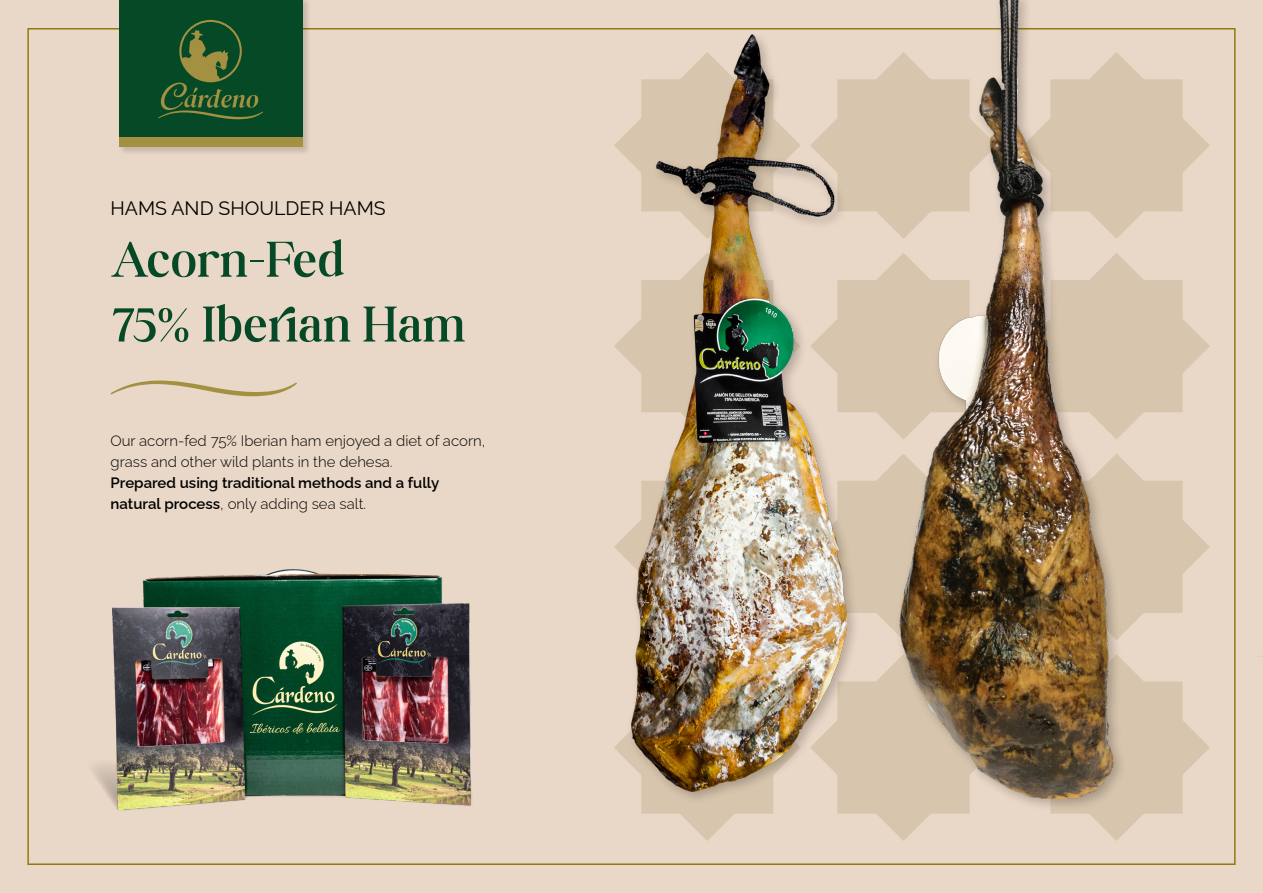
<style>
.page{position:relative;width:1263px;height:893px;background:#e9d7c7}
.page>*{position:absolute;margin:0;border:0;box-sizing:border-box;transform-origin:0 0}
.t1{font:300 54px/64.8px "Boston Angel";color:#054927}
.t2{font:19.5px "Raleway";color:#000}
.t3{font:300 15px/21px "Raleway";color:#000}
.t4{font:600 15px/21px "Raleway";color:#000}
.s1{font-weight:300}
</style>
<div class="page">
<svg style="left:110px;top:380px;width:187px;height:16px"></svg>
<svg style="left:94px;top:756px;width:378px;height:54px"></svg>
<img style="left:112px;top:569px;width:358px;height:240px">
<img style="left:116px;top:0;width:198px;height:153px">
<div style="left:119px;top:0;width:184px;height:146px;background:#054927"></div>
<div style="left:119px;top:137px;width:184px;height:9px;background:#a39041"></div>
<svg style="left:158px;top:20px;width:105px;height:99px"></svg>
<svg style="left:1092px;top:669px;width:118px;height:172px"></svg>
<svg style="left:1131px;top:468px;width:79px;height:157px"></svg>
<svg style="left:1131px;top:268px;width:79px;height:157px"></svg>
<svg style="left:1131px;top:67px;width:79px;height:157px"></svg>
<svg style="left:837px;top:667px;width:91px;height:174px"></svg>
<svg style="left:863px;top:466px;width:28px;height:161px;background:#dac7b0"></svg>
<svg style="left:863px;top:266px;width:28px;height:161px;background:#dac7b0"></svg>
<svg style="left:863px;top:65px;width:28px;height:161px;background:#dac7b0"></svg>
<svg style="left:614px;top:739px;width:159px;height:102px"></svg>
<img style="left:623px;top:28px;width:240px;height:781px">
<img style="left:631px;top:35px;width:215px;height:757px">
<img style="left:891px;top:28px;width:240px;height:788px">
<img style="left:899px;top:0;width:215px;height:798px">
<h2 class="t2" style="left:111px;top:193px;width:277px">HAMS AND SHOULDER HAMS</h2>
<h1 class="t1" style="left:111px;top:227px;width:357px">Acorn-Fed<br>75% Iberian Ham</h1>
<p class="t3" style="left:111px;top:429px;width:376px">Our acorn-fed 75% Iberian ham enjoyed a diet of acorn, grass and other wild plants in the dehesa.</p>
<p class="t4" style="left:111px;top:471px;width:330px">Prepared using traditional methods and a fully natural process<span class="s1">, only adding sea salt.</span></p>
</div>
